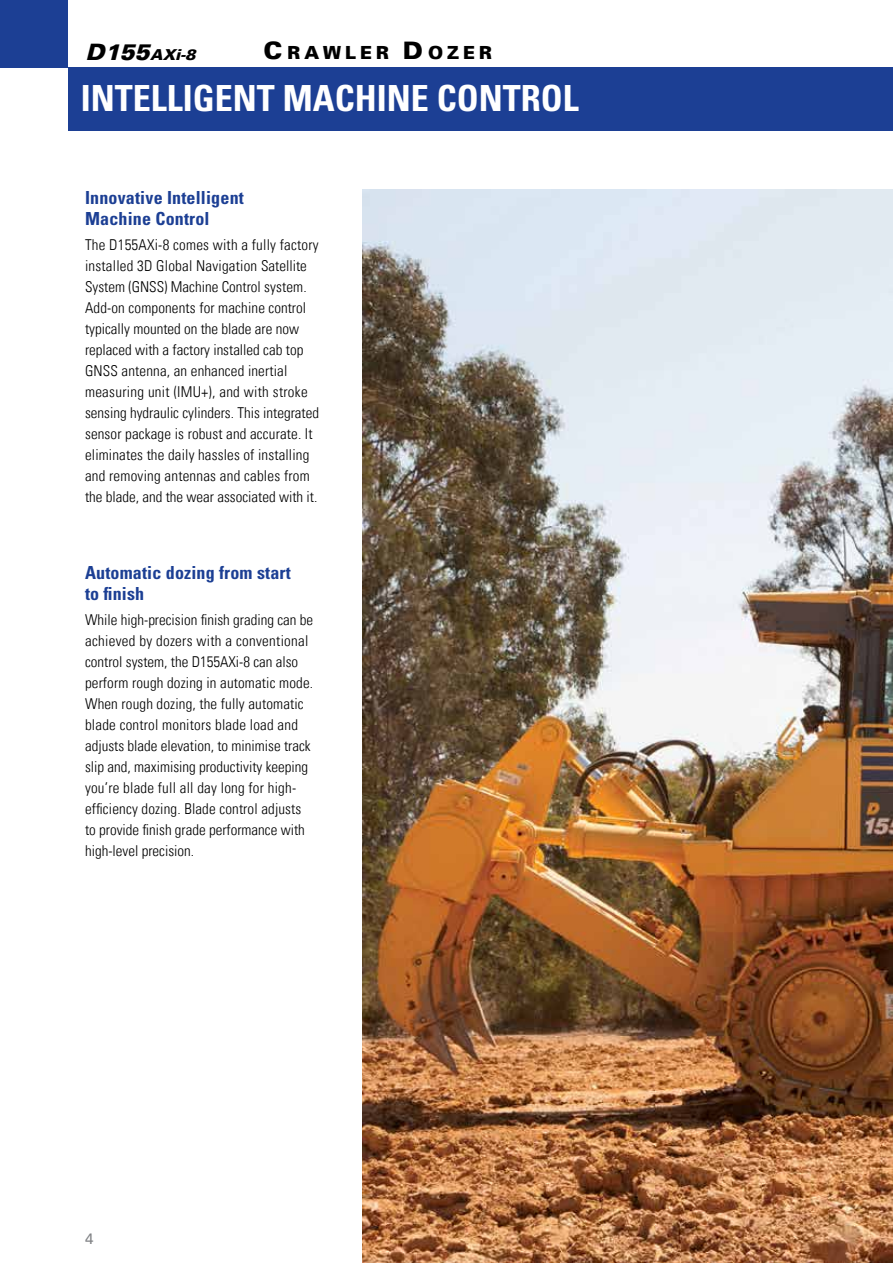
<style>
.page{position:relative;width:893px;height:1263px;background:#fff}
.page>*{position:absolute;margin:0;border:0;box-sizing:border-box;transform-origin:0 0}
.t1{font:700 condensed 36px "Univers";color:#fff}
.t2{font:700 condensed 18px/21px "Univers";letter-spacing:.01em;color:#1c3f94}
.t3{font:900 18px "Univers";letter-spacing:.22em;color:#000}
.t4{font:300 condensed 15px/21px "Univers";letter-spacing:.01em;color:#000}
.t5{font:italic 900 15px "Univers";color:#000}
.t6{font:15px "Univers";color:#808285}
.s1{font-size:22.5px}
.s2{font-size:24px}
</style>
<div class="page">
<div style="left:0;top:0;width:68px;height:68px;background:#1c3f94"></div>
<img style="left:363px;top:189px;width:530px;height:1074px">
<div style="left:68px;top:67px;width:825px;height:64px;background:#1c3f94"></div>
<p class="t5" style="left:86px;top:44px;width:116px"><span class="s1">D155</span>AXi-8</p>
<p class="t3" style="left:264px;top:41px;width:230px"><span class="s2">C</span>RAWLER <span class="s2">D</span>OZER</p>
<h1 class="t1" style="left:81px;top:76px;width:500px">INTELLIGENT MACHINE CONTROL</h1>
<p class="t2" style="left:85px;top:187px;width:160px">Innovative Intelligent<br>Machine Control</p>
<p class="t4" style="left:85px;top:234px;width:236px">The D155AXi-8 comes with a fully factory installed 3D Global Navigation Satellite System (GNSS) Machine Control system.<br>Add-on components for machine control typically mounted on the blade are now replaced with a factory installed cab top GNSS antenna, an enhanced inertial measuring unit (IMU+), and with stroke sensing hydraulic cylinders. This integrated sensor package is robust and accurate. It eliminates the daily hassles of installing and removing antennas and cables from the blade, and the wear associated with it.</p>
<p class="t2" style="left:85px;top:562px;width:207px">Automatic dozing from start to finish</p>
<p class="t4" style="left:85px;top:609px;width:230px">While high-precision finish grading can be achieved by dozers with a conventional control system, the D155AXi-8 can also perform rough dozing in automatic mode.<br>When rough dozing, the fully automatic blade control monitors blade load and adjusts blade elevation, to minimise track slip and, maximising productivity keeping you’re blade full all day long for high&shy;efficiency dozing. Blade control adjusts to provide finish grade performance with high-level precision.</p>
<p class="t6" style="left:85px;top:1230px;width:10px">4</p>
</div>
